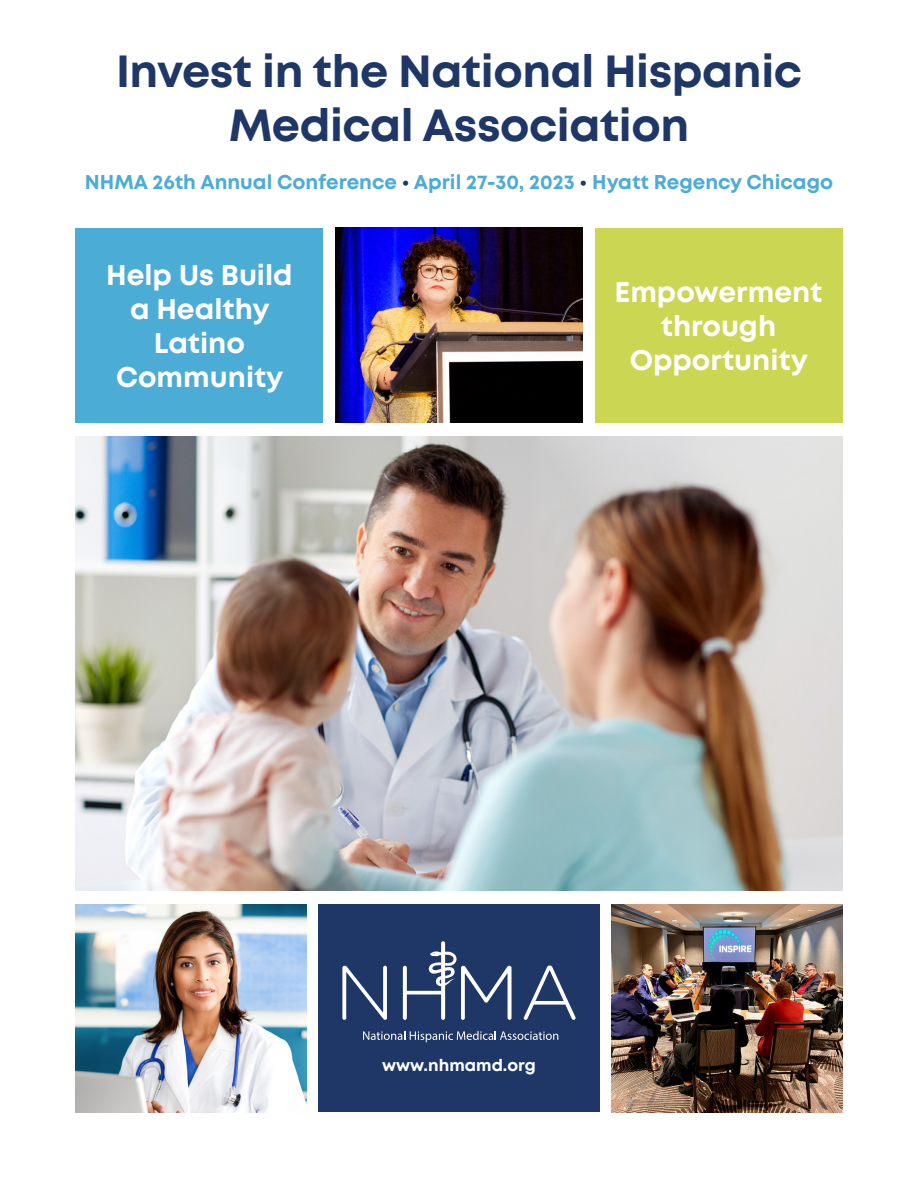
<style>
.page{position:relative;width:918px;height:1188px;background:#fff}
.page>*{position:absolute;margin:0;border:0;box-sizing:border-box;transform-origin:0 0}
.t1{font:700 45px/54px "Mont";letter-spacing:-.01em;color:#1f3767;text-align:center}
.t2{font:700 28.35px/34px "Mont";color:#fff;text-align:center}
.t3{font:700 19.95px "Mont";color:#4bacd5}
.t4{font:700 16.5px "Mont";color:#fff}
.s1{color:#1f3767}
</style>
<div class="page">
<img style="left:76px;top:904px;width:230px;height:208px">
<div style="left:318px;top:904px;width:282px;height:208px;background:#1f3767"></div>
<img style="left:612px;top:904px;width:230px;height:208px">
<svg style="left:342px;top:966px;width:45px;height:54px"></svg>
<svg style="left:524px;top:965px;width:52px;height:55px"></svg>
<svg style="left:363px;top:1031px;width:195px;height:11px"></svg>
<svg style="left:403px;top:941px;width:109px;height:79px"></svg>
<img style="left:76px;top:436px;width:766px;height:455px">
<div style="left:76px;top:228px;width:247px;height:195px;background:#4bacd5"></div>
<div style="left:595px;top:228px;width:247px;height:195px;background:#cbd652"></div>
<img style="left:335px;top:228px;width:248px;height:195px">
<h1 class="t1" style="left:116px;top:44px;width:687px">Invest in the National Hispanic<br>Medical Association</h1>
<p class="t3" style="left:85px;top:169px;width:750px">NHMA 26th Annual Conference <span class="s1">•</span> April 27-30, 2023 <span class="s1">•</span> Hyatt Regency Chicago</p>
<p class="t2" style="left:106px;top:258px;width:188px">Help Us Build a Healthy<br>Latino<br>Community</p>
<p class="t2" style="left:615px;top:275px;width:209px">Empowerment through<br>Opportunity</p>
<p class="t4" style="left:382px;top:1054px;width:155px">www.nhmamd.org</p>
</div>
